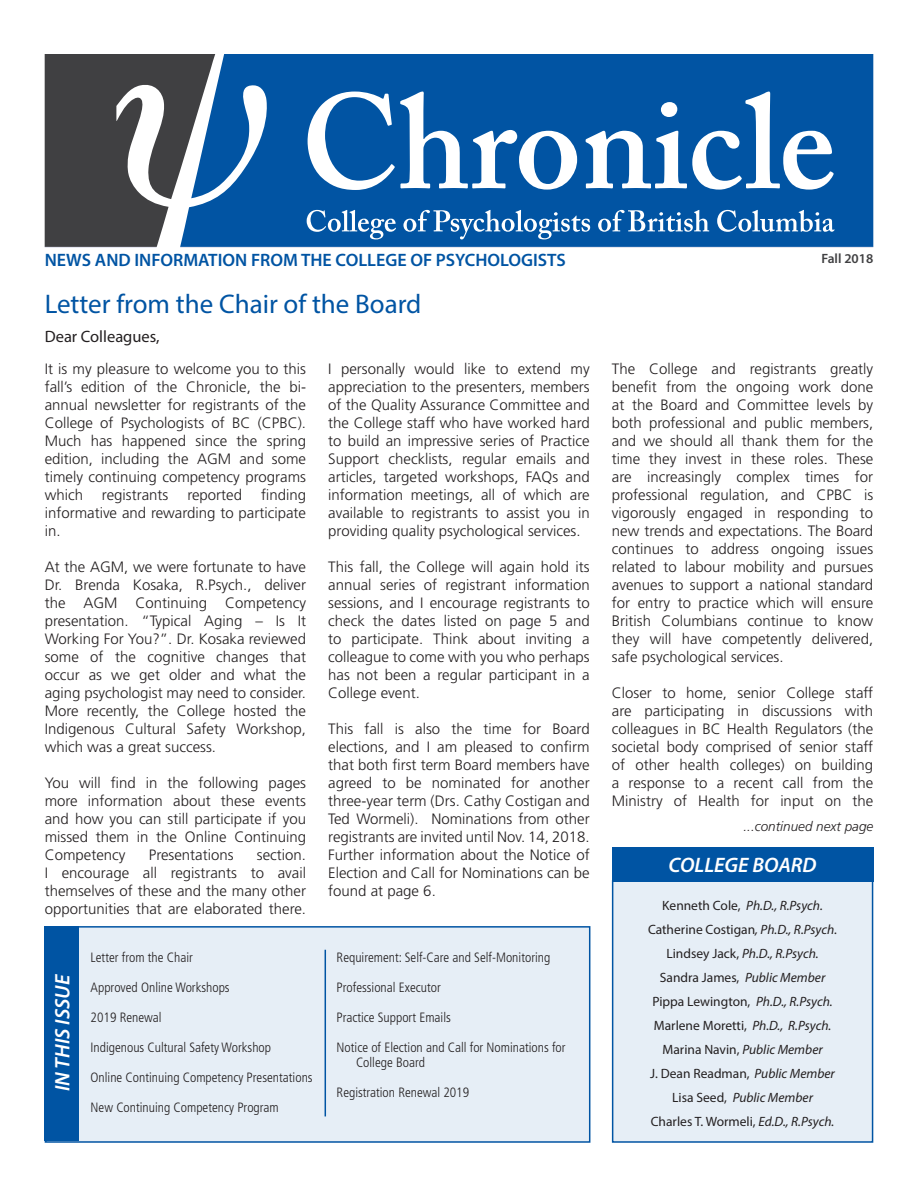
<style>
.page{position:relative;width:918px;height:1188px;background:#fff}
.page>*{position:absolute;margin:0;border:0;box-sizing:border-box;transform-origin:0 0}
.t1{font:27px "Myriad Pro";color:#0054a3}
.t2{font:italic 600 21px "Myriad Pro";color:#fff}
.t3{font:600 18px "Myriad Pro";color:#0054a3}
.t4{font:16.5px "Myriad Pro";color:#231f20}
.t5{font:300 15px/18px "Frutiger LT Std";color:#231f20;text-align:justify}
.t6{font:300 condensed 13.5px "Frutiger LT Std";color:#231f20}
.t7{font:13.5px "Myriad Pro";color:#231f20}
.t8{font:italic 13.5px "Myriad Pro";color:#231f20}
.t9{font:italic 300 13.5px "Frutiger LT Std";color:#231f20}
.t10{font:600 13.5px "Myriad Pro";color:#404042}
.s1{font-style:normal}
.s2{font-style:italic}
</style>
<div class="page">
<div style="left:613px;top:881px;width:260px;height:261px;background:#e6eef6"></div>
<div style="left:612px;top:880px;width:261px;height:263px;border:2px solid #0054a3"></div>
<svg style="left:45px;top:54px;width:828px;height:194px;background:#356da3"></svg>
<div style="left:45px;top:926px;width:545px;height:217px;background:#e6eef6;border:2px solid #0054a3"></div>
<div style="left:612px;top:848px;width:261px;height:34px;background:#0054a3"></div>
<div style="left:45px;top:926px;width:34px;height:214px;background:#0054a3"></div>
<hr style="left:325px;top:950px;width:1px;height:166px;background:#0054a3">
<p class="t3" style="left:45px;top:250px;width:523px">NEWS AND INFORMATION FROM THE COLLEGE OF PSYCHOLOGISTS</p>
<p class="t10" style="left:821px;top:251px;width:53px">Fall 2018</p>
<p class="t1" style="left:45px;top:288px;width:378px">Letter from the Chair of the Board</p>
<p class="t4" style="left:45px;top:326px;width:116px">Dear Colleagues,</p>
<p class="t5" style="left:45px;top:360px;width:263px">It is my pleasure to welcome you to this fall’s edition of the Chronicle, the bi&shy;annual newsletter for registrants of the College of Psychologists of BC (CPBC).<br>Much has happened since the spring edition, including the AGM and some timely continuing competency programs which</p>
<p class="t5" style="left:45px;top:486px;width:263px;text-indent:216px">finding informative and rewarding to participate in.</p>
<p class="t5" style="left:45px;top:558px;width:263px">At the AGM, we were fortunate to have Dr. Brenda Kosaka, R.Psych., deliver the AGM Continuing Competency presentation. “Typical Aging – Is It Working For You?”. Dr. Kosaka reviewed some of the cognitive changes that occur as we get older and what the aging psychologist may need to consider.<br>More recently, the College hosted the Indigenous Cultural Safety Workshop, which was a great success.</p>
<p class="t5" style="left:45px;top:774px;width:263px">You will find in the following pages more information about these events and how you can still participate if you missed them in the Online Continuing Competency</p>
<p class="t5" style="left:102px;top:486px;width:68px">registrants</p>
<p class="t5" style="left:187px;top:486px;width:56px">reported</p>
<p class="t5" style="left:45px;top:846px;width:263px;text-indent:212px">section.<br>I encourage all registrants to avail themselves of these and the many other opportunities that are elaborated there.</p>
<p class="t5" style="left:149px;top:846px;width:86px">Presentations</p>
<p class="t2" style="left:51px;top:1091px;width:118px;rotate:-90deg">IN THIS ISSUE</p>
<p class="t6" style="left:91px;top:950px;width:104px">Letter from the Chair</p>
<p class="t6" style="left:91px;top:980px;width:141px">Approved Online Workshops</p>
<p class="t6" style="left:91px;top:1010px;width:72px">2019 Renewal</p>
<p class="t6" style="left:91px;top:1040px;width:182px">Indigenous Cultural Safety Workshop</p>
<p class="t6" style="left:91px;top:1070px;width:224px">Online Continuing Competency Presentations</p>
<p class="t6" style="left:91px;top:1100px;width:190px">New Continuing Competency Program</p>
<p class="t5" style="left:328px;top:360px;width:263px">I personally would like to extend my appreciation to the presenters, members of the Quality Assurance Committee and the College staff who have worked hard to build an impressive series of Practice Support checklists, regular emails and articles, targeted workshops, FAQs and information meetings, all of which are available to registrants to assist you in providing quality psychological services.</p>
<p class="t5" style="left:328px;top:558px;width:263px">This fall, the College will again hold its annual series of registrant information sessions, and I encourage registrants to check the dates listed on page 5 and to participate. Think about inviting a colleague to come with you who perhaps has not been a regular participant in a College event.</p>
<p class="t5" style="left:328px;top:720px;width:263px">This fall is also the time for Board elections, and I am pleased to confirm that both first term Board members have agreed to be nominated for another three-year term (Drs. Cathy Costigan and Ted Wormeli). Nominations from other registrants are invited until Nov. 14, 2018.<br>Further information about the Notice of Election and Call for Nominations can be found at page 6.</p>
<p class="t6" style="left:337px;top:950px;width:215px">Requirement: Self-Care and Self-Monitoring</p>
<p class="t6" style="left:337px;top:980px;width:106px">Professional Executor</p>
<p class="t6" style="left:337px;top:1010px;width:116px">Practice Support Emails</p>
<p class="t6" style="left:337px;top:1040px;width:231px">Notice of Election and Call for Nominations for</p>
<p class="t6" style="left:356px;top:1055px;width:71px">College Board</p>
<p class="t6" style="left:337px;top:1085px;width:134px">Registration Renewal 2019</p>
<p class="t5" style="left:612px;top:360px;width:263px">The College and registrants greatly benefit from the ongoing work done at the Board and Committee levels by both professional and public members, and we should all thank them for the time they invest in these roles. These are increasingly complex times for professional regulation, and CPBC is vigorously engaged in responding to new trends and expectations. The Board continues to address ongoing issues related to labour mobility and pursues avenues to support a national standard for entry to practice which will ensure British Columbians continue to know they will have competently delivered, safe psychological services.</p>
<p class="t5" style="left:612px;top:684px;width:263px">Closer to home, senior College staff are participating in discussions with colleagues in BC Health Regulators (the societal body comprised of senior staff of other health colleges) on building a response to a recent call from the Ministry of Health for input on the</p>
<p class="t9" style="left:744px;top:818px;width:131px">...continued next page</p>
<p class="t2" style="left:669px;top:854px;width:149px">COLLEGE BOARD</p>
<p class="t8" style="left:662px;top:897px;width:162px"><span class="s1">Kenneth Cole,</span> Ph.D., R.Psych.</p>
<p class="t7" style="left:648px;top:921px;width:191px">Catherine Costigan<span class="s2">, Ph.D., R.Psych.</span></p>
<p class="t8" style="left:666px;top:945px;width:154px"><span class="s1">Lindsey Jack,</span> Ph.D., R.Psych.</p>
<p class="t7" style="left:660px;top:969px;width:167px">Sandra James, <span class="s2">Public Member</span></p>
<p class="t7" style="left:652px;top:993px;width:182px">Pippa Lewington, <span class="s2">Ph.D., R.Psych.</span></p>
<p class="t7" style="left:654px;top:1017px;width:179px">Marlene Moretti, <span class="s2">Ph.D., R.Psych.</span></p>
<p class="t7" style="left:662px;top:1041px;width:162px">Marina Navin, <span class="s2">Public Member</span></p>
<p class="t7" style="left:650px;top:1065px;width:186px">J. Dean Readman, <span class="s2">Public Member</span></p>
<p class="t8" style="left:672px;top:1089px;width:142px"><span class="s1">Lisa Seed,</span> Public Member</p>
<p class="t7" style="left:651px;top:1113px;width:185px">Charles T. Wormeli, <span class="s2">Ed.D., R.Psych.</span></p>
</div>
